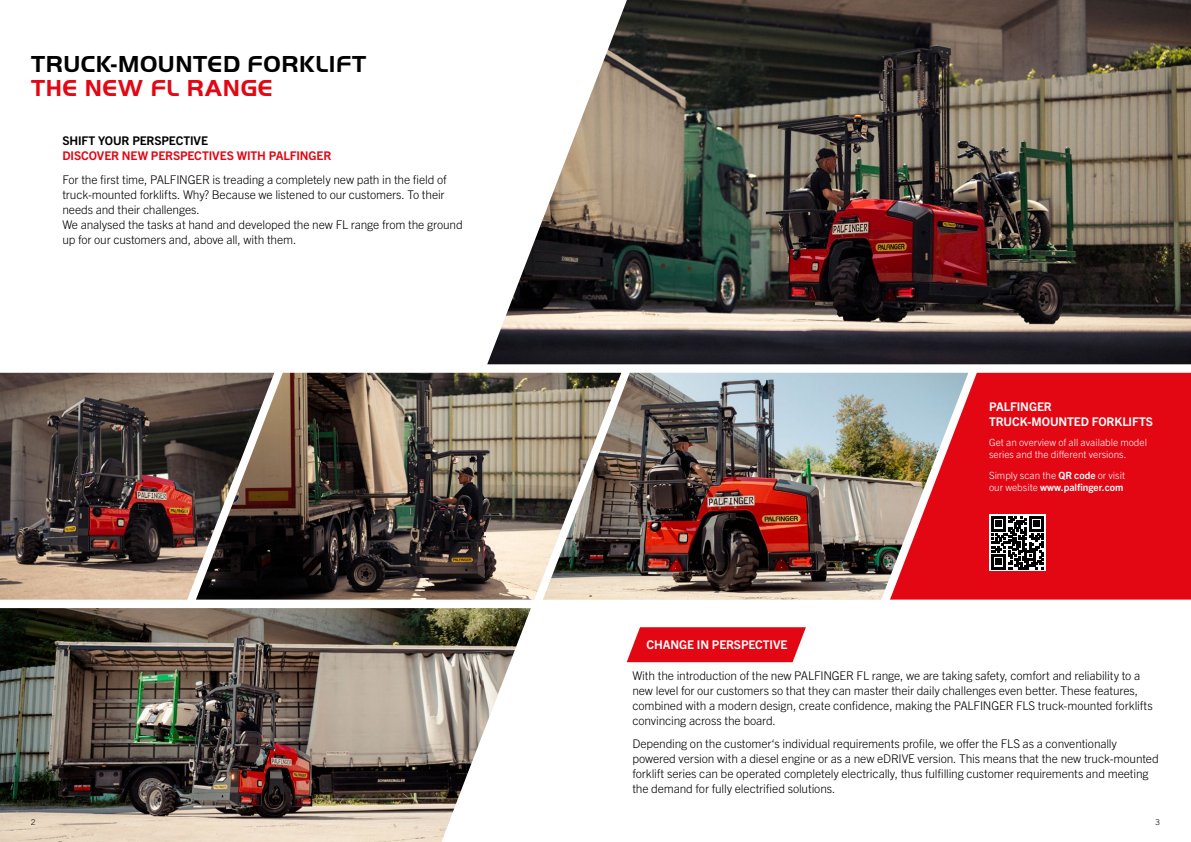
<style>
.page{position:relative;width:1191px;height:842px;background:#fff}
.page>*{position:absolute;margin:0;border:0;box-sizing:border-box;transform-origin:0 0}
.t1{font:700 24px "Palfinger Handel Gothic";letter-spacing:.025em;color:#000}
.t2{font:700 24px "Palfinger Handel Gothic";letter-spacing:.025em;color:#e30613}
.t3{font:300 12px/15px "Trade Gothic Next LT Pro";letter-spacing:-.015em;color:#000}
.t4{font:700 12px/15px "Trade Gothic Next LT Pro";letter-spacing:-.01em;color:#fff}
.t5{font:700 12px "Trade Gothic Next LT Pro";letter-spacing:-.01em;color:#e30613}
.t6{font:700 12px "Trade Gothic Next LT Pro";letter-spacing:-.01em;color:#000}
.t7{font:300 10px/12px "Trade Gothic Next LT Pro";color:#fff}
.t8{font:300 8px "Trade Gothic Next LT Pro";color:#000}
.s1{font-weight:700}
</style>
<div class="page">
<img style="left:487px;top:0;width:704px;height:364px">
<svg style="left:626px;top:627px;width:180px;height:35px;background:#e51b26"></svg>
<img style="left:0;top:608px;width:531px;height:234px">
<div style="left:968px;top:373px;width:223px;height:227px;background:#e30613"></div>
<img style="left:621px;top:373px;width:347px;height:227px">
<img style="left:274px;top:373px;width:347px;height:227px">
<img style="left:0;top:373px;width:274px;height:227px">
<svg style="left:989px;top:514px;width:56px;height:57px"></svg>
<svg style="left:991px;top:516px;width:52px;height:53px"></svg>
<h1 class="t1" style="left:31px;top:51px;width:336px">TRUCK-MOUNTED FORKLIFT</h1>
<h1 class="t2" style="left:31px;top:75px;width:243px">THE NEW FL RANGE</h1>
<p class="t6" style="left:62px;top:133px;width:147px">SHIFT YOUR PERSPECTIVE</p>
<p class="t5" style="left:62px;top:148px;width:270px">DISCOVER NEW PERSPECTIVES WITH PALFINGER</p>
<p class="t3" style="left:62px;top:171px;width:402px">For the first time, PALFINGER is treading a completely new path in the field of truck-mounted forklifts. Why? Because we listened to our customers. To their needs and their challenges.<br>We analysed the tasks at hand and developed the new FL range from the ground up for our customers and, above all, with them.</p>
<p class="t4" style="left:646px;top:637px;width:143px">CHANGE IN PERSPECTIVE</p>
<p class="t4" style="left:989px;top:398px;width:166px">PALFINGER<br>TRUCK-MOUNTED FORKLIFTS</p>
<p class="t7" style="left:989px;top:436px;width:159px">Get an overview of all available model series and the different versions.</p>
<p class="t7" style="left:989px;top:468px;width:138px">Simply scan the <span class="s1">QR code</span> or visit our website <span class="s1">www.palfinger.com</span></p>
<p class="t3" style="left:632px;top:667px;width:522px">With the introduction of the new PALFINGER FL range, we are taking safety, comfort and reliability to a new level for our customers so that they can master their daily challenges even better. These features, combined with a modern design, create confidence, making the PALFINGER FLS truck-mounted forklifts convincing across the board.</p>
<p class="t3" style="left:632px;top:736px;width:528px">Depending on the customer‘s individual requirements profile, we offer the FLS as a conventionally powered version with a diesel engine or as a new eDRIVE version. This means that the new truck-mounted forklift series can be operated completely electrically, thus fulfilling customer requirements and meeting the demand for fully electrified solutions.</p>
<p class="t8" style="left:31px;top:816px;width:6px">2</p>
<p class="t8" style="left:1155px;top:816px;width:6px">3</p>
</div>
